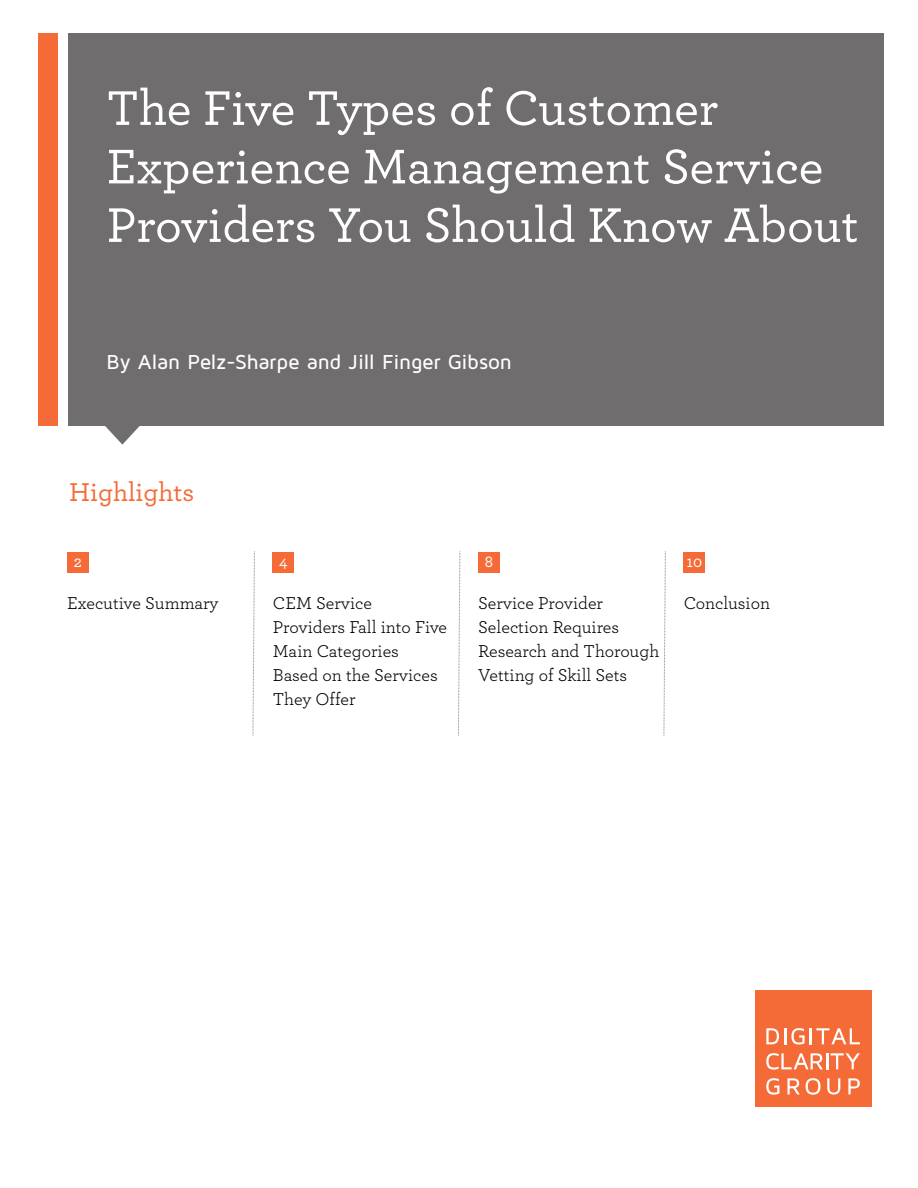
<style>
.page{position:relative;width:918px;height:1188px;background:#fff}
.page>*{position:absolute;margin:0;border:0;box-sizing:border-box;transform-origin:0 0}
.t1{font:500 51px/58.5px "Archer";color:#fff}
.t2{font:500 27px "Archer";color:#f56b38}
.t3{font:500 21px "Maven Pro";letter-spacing:-.015em;color:#fff}
.t4{font:18px/24px "Archer";color:#000}
.t5{font:500 16.5px "Archer";color:#fff}
</style>
<div class="page">
<div style="left:755px;top:990px;width:116px;height:116px;background:#f56b38"></div>
<svg style="left:766px;top:1028px;width:13px;height:16px"></svg>
<hr style="left:784px;top:1028px;width:3px;height:16px;background:#fff">
<svg style="left:791px;top:1028px;width:69px;height:17px"></svg>
<svg style="left:766px;top:1053px;width:94px;height:17px"></svg>
<svg style="left:766px;top:1078px;width:13px;height:17px"></svg>
<svg style="left:787px;top:1078px;width:13px;height:16px"></svg>
<svg style="left:806px;top:1078px;width:14px;height:17px"></svg>
<svg style="left:827px;top:1078px;width:13px;height:17px"></svg>
<svg style="left:848px;top:1078px;width:12px;height:16px"></svg>
<div style="left:68px;top:33px;width:816px;height:393px;background:#706d6e"></div>
<div style="left:38px;top:33px;width:20px;height:393px;background:#f56b38"></div>
<svg style="left:105px;top:426px;width:35px;height:19px"></svg>
<div style="left:67px;top:552px;width:22px;height:21px;background:#f56b38"></div>
<div style="left:273px;top:552px;width:21px;height:21px;background:#f56b38"></div>
<div style="left:478px;top:552px;width:22px;height:21px;background:#f56b38"></div>
<div style="left:684px;top:552px;width:21px;height:21px;background:#f56b38"></div>
<svg style="left:252px;top:551px;width:3px;height:185px"></svg>
<svg style="left:663px;top:551px;width:3px;height:185px"></svg>
<svg style="left:458px;top:551px;width:3px;height:185px"></svg>
<h1 class="t1" style="left:107px;top:77px;width:753px">The Five Types of Customer<br>Experience Management Service<br>Providers You Should Know About</h1>
<p class="t3" style="left:107px;top:349px;width:407px">By Alan Pelz-Sharpe and Jill Finger Gibson</p>
<h2 class="t2" style="left:69px;top:475px;width:126px">Highlights</h2>
<p class="t5" style="left:74px;top:551px;width:10px">2</p>
<p class="t4" style="left:67px;top:590px;width:153px">Executive Summary</p>
<p class="t5" style="left:279px;top:551px;width:10px">4</p>
<p class="t4" style="left:273px;top:590px;width:176px">CEM Service<br>Providers Fall into Five<br>Main Categories<br>Based on the Services<br>They Offer</p>
<p class="t5" style="left:485px;top:551px;width:10px">8</p>
<p class="t4" style="left:478px;top:590px;width:183px">Service Provider<br>Selection Requires<br>Research and Thorough<br>Vetting of Skill Sets</p>
<p class="t5" style="left:686px;top:551px;width:17px">10</p>
<p class="t4" style="left:684px;top:590px;width:88px">Conclusion</p>
</div>
